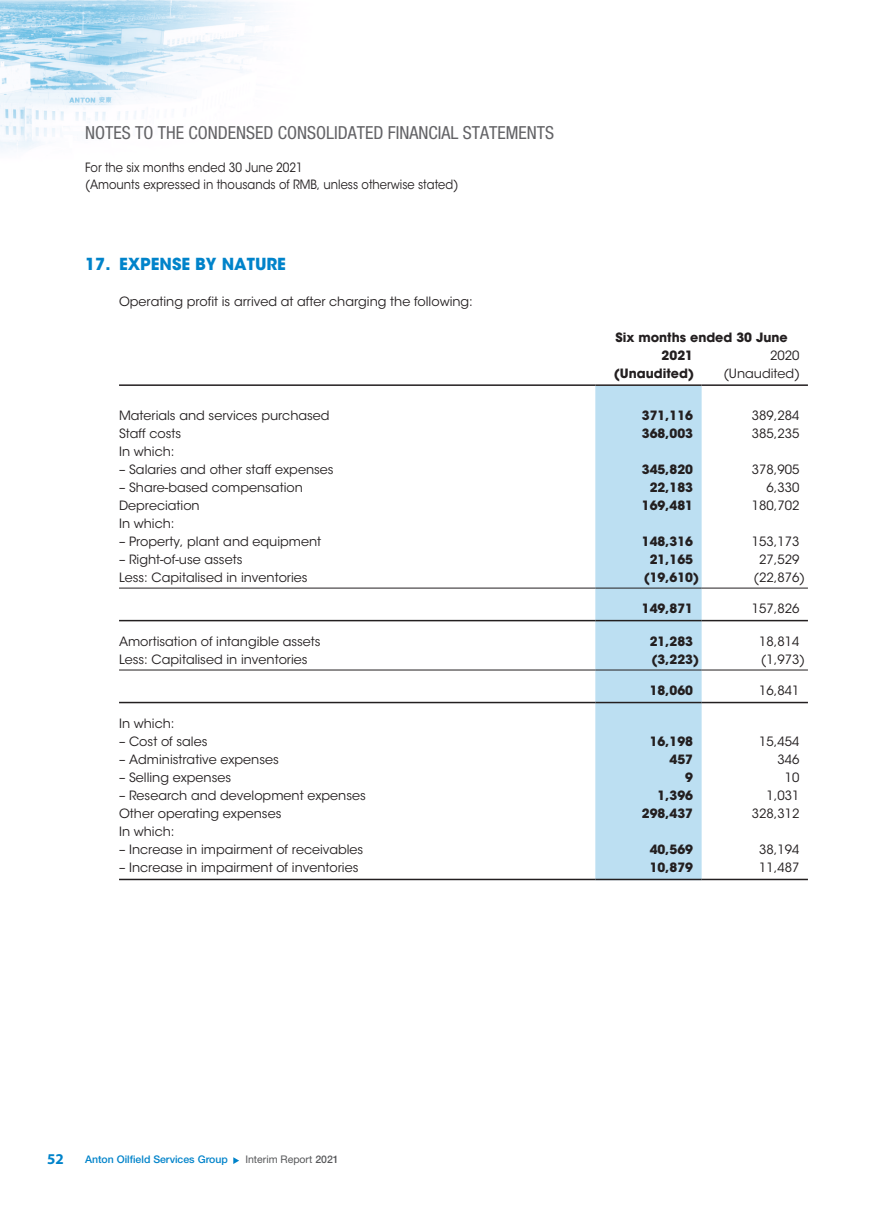
<style>
.page{position:relative;width:893px;height:1212px;background:#fff}
.page>*{position:absolute;margin:0;border:0;box-sizing:border-box;transform-origin:0 0}
.t1{font:condensed 18px "Helvetica Neue LT Std";color:#636366}
.t2{font:700 16.5px "ITC Avant Garde Std";color:#0083ca}
.t3{font:700 15px "Myriad Pro";color:#0083ca}
.t4{font:12.75px "ITC Avant Garde Std";color:#231f20}
.t5{font:700 12.75px/18px "ITC Avant Garde Std";color:#231f20}
.t6{font:12.75px/16.5px "ITC Avant Garde Std";color:#231f20;scale:.9 1}
.t7{font:500 10.5px "Helvetica Neue LT Std";color:#0083ca}
.t8{font:10.5px "Helvetica Neue LT Std";color:#57585a}
.s1{font-weight:500}
</style>
<div class="page">
<img style="left:0;top:0;width:267px;height:150px">
<svg style="left:233px;top:1157px;width:6px;height:7px"></svg>
<div style="left:595px;top:386px;width:107px;height:493px;background:#bcdff2"></div>
<hr style="left:119px;top:384px;width:476px;height:2px;background:#231f20">
<hr style="left:595px;top:384px;width:107px;height:2px;background:#231f20">
<hr style="left:702px;top:384px;width:106px;height:2px;background:#231f20">
<hr style="left:119px;top:588px;width:476px;height:1px;background:#231f20">
<hr style="left:595px;top:588px;width:107px;height:1px;background:#231f20">
<hr style="left:702px;top:588px;width:106px;height:1px;background:#231f20">
<hr style="left:119px;top:620px;width:476px;height:1px;background:#231f20">
<hr style="left:595px;top:620px;width:107px;height:1px;background:#231f20">
<hr style="left:702px;top:620px;width:106px;height:1px;background:#231f20">
<hr style="left:119px;top:670px;width:476px;height:1px;background:#231f20">
<hr style="left:595px;top:670px;width:107px;height:1px;background:#231f20">
<hr style="left:702px;top:670px;width:106px;height:1px;background:#231f20">
<hr style="left:119px;top:702px;width:476px;height:1px;background:#231f20">
<hr style="left:595px;top:702px;width:107px;height:1px;background:#231f20">
<hr style="left:702px;top:702px;width:106px;height:1px;background:#231f20">
<hr style="left:119px;top:879px;width:476px;height:1px;background:#231f20">
<hr style="left:595px;top:879px;width:107px;height:1px;background:#231f20">
<hr style="left:702px;top:879px;width:106px;height:1px;background:#231f20">
<h1 class="t1" style="left:85px;top:123px;width:471px">NOTES TO THE CONDENSED CONSOLIDATED FINANCIAL STATEMENTS</h1>
<p class="t6" style="left:85px;top:160px;width:416px">For the six months ended 30 June 2021<br>(Amounts expressed in thousands of RMB, unless otherwise stated)</p>
<p class="t2" style="left:85px;top:253px;width:202px">17. EXPENSE BY NATURE</p>
<p class="t4" style="left:119px;top:294px;width:355px">Operating profit is arrived at after charging the following:</p>
<p class="t5" style="left:662px;top:328px;width:128px;text-indent:-46px">Six months ended 30 June<br>2021</p>
<p class="t4" style="left:770px;top:348px;width:31px">2020</p>
<p class="t5" style="left:614px;top:364px;width:82px">(Unaudited)</p>
<p class="t4" style="left:723px;top:366px;width:78px">(Unaudited)</p>
<p class="t4" style="left:119px;top:408px;width:212px">Materials and services purchased</p>
<p class="t5" style="left:642px;top:406px;width:53px">371,116</p>
<p class="t4" style="left:752px;top:408px;width:49px">389,284</p>
<p class="t4" style="left:119px;top:426px;width:64px">Staff costs</p>
<p class="t5" style="left:642px;top:424px;width:53px">368,003</p>
<p class="t4" style="left:752px;top:426px;width:49px">385,235</p>
<p class="t4" style="left:119px;top:444px;width:57px">In which:</p>
<p class="t4" style="left:119px;top:462px;width:216px">– Salaries and other staff expenses</p>
<p class="t5" style="left:642px;top:460px;width:53px">345,820</p>
<p class="t4" style="left:752px;top:462px;width:49px">378,905</p>
<p class="t4" style="left:119px;top:480px;width:185px">– Share-based compensation</p>
<p class="t5" style="left:650px;top:479px;width:45px">22,183</p>
<p class="t4" style="left:766px;top:480px;width:35px">6,330</p>
<p class="t4" style="left:119px;top:498px;width:82px">Depreciation</p>
<p class="t5" style="left:642px;top:497px;width:53px">169,481</p>
<p class="t4" style="left:752px;top:498px;width:49px">180,702</p>
<p class="t4" style="left:119px;top:516px;width:57px">In which:</p>
<p class="t4" style="left:119px;top:534px;width:204px">– Property, plant and equipment</p>
<p class="t5" style="left:642px;top:533px;width:53px">148,316</p>
<p class="t4" style="left:752px;top:534px;width:49px">153,173</p>
<p class="t4" style="left:119px;top:552px;width:125px">– Right-of-use assets</p>
<p class="t5" style="left:650px;top:551px;width:45px">21,165</p>
<p class="t4" style="left:759px;top:552px;width:42px">27,529</p>
<p class="t4" style="left:119px;top:570px;width:190px">Less: Capitalised in inventories</p>
<p class="t5" style="left:644px;top:569px;width:57px">(19,610)</p>
<p class="t4" style="left:753px;top:570px;width:53px">(22,876)</p>
<p class="t5" style="left:642px;top:600px;width:53px">149,871</p>
<p class="t4" style="left:752px;top:601px;width:49px">157,826</p>
<p class="t4" style="left:119px;top:634px;width:203px">Amortisation of intangible assets</p>
<p class="t5" style="left:650px;top:632px;width:45px">21,283</p>
<p class="t4" style="left:759px;top:634px;width:42px">18,814</p>
<p class="t4" style="left:119px;top:652px;width:190px">Less: Capitalised in inventories</p>
<p class="t5" style="left:652px;top:650px;width:49px">(3,223)</p>
<p class="t4" style="left:761px;top:652px;width:46px">(1,973)</p>
<p class="t5" style="left:650px;top:681px;width:45px">18,060</p>
<p class="t4" style="left:759px;top:683px;width:42px">16,841</p>
<p class="t4" style="left:119px;top:716px;width:57px">In which:</p>
<p class="t4" style="left:119px;top:734px;width:90px">– Cost of sales</p>
<p class="t5" style="left:650px;top:732px;width:45px">16,198</p>
<p class="t4" style="left:759px;top:734px;width:42px">15,454</p>
<p class="t4" style="left:119px;top:752px;width:161px">– Administrative expenses</p>
<p class="t5" style="left:669px;top:750px;width:25px">457</p>
<p class="t4" style="left:777px;top:752px;width:24px">346</p>
<p class="t4" style="left:119px;top:770px;width:114px">– Selling expenses</p>
<p class="t5" style="left:685px;top:768px;width:9px">9</p>
<p class="t4" style="left:785px;top:770px;width:16px">10</p>
<p class="t4" style="left:119px;top:788px;width:248px">– Research and development expenses</p>
<p class="t5" style="left:658px;top:786px;width:37px">1,396</p>
<p class="t4" style="left:766px;top:788px;width:35px">1,031</p>
<p class="t4" style="left:119px;top:806px;width:164px">Other operating expenses</p>
<p class="t5" style="left:642px;top:804px;width:53px">298,437</p>
<p class="t4" style="left:752px;top:806px;width:49px">328,312</p>
<p class="t4" style="left:119px;top:824px;width:57px">In which:</p>
<p class="t4" style="left:119px;top:842px;width:246px">– Increase in impairment of receivables</p>
<p class="t5" style="left:650px;top:840px;width:45px">40,569</p>
<p class="t4" style="left:759px;top:842px;width:42px">38,194</p>
<p class="t4" style="left:119px;top:860px;width:241px">– Increase in impairment of inventories</p>
<p class="t5" style="left:650px;top:858px;width:45px">10,879</p>
<p class="t4" style="left:759px;top:860px;width:42px">11,487</p>
<p class="t3" style="left:47px;top:1149px;width:18px">52</p>
<p class="t7" style="left:85px;top:1153px;width:144px">Anton Oilfield Services Group</p>
<p class="t8" style="left:245px;top:1153px;width:95px">Interim Report <span class="s1">2021</span></p>
</div>
